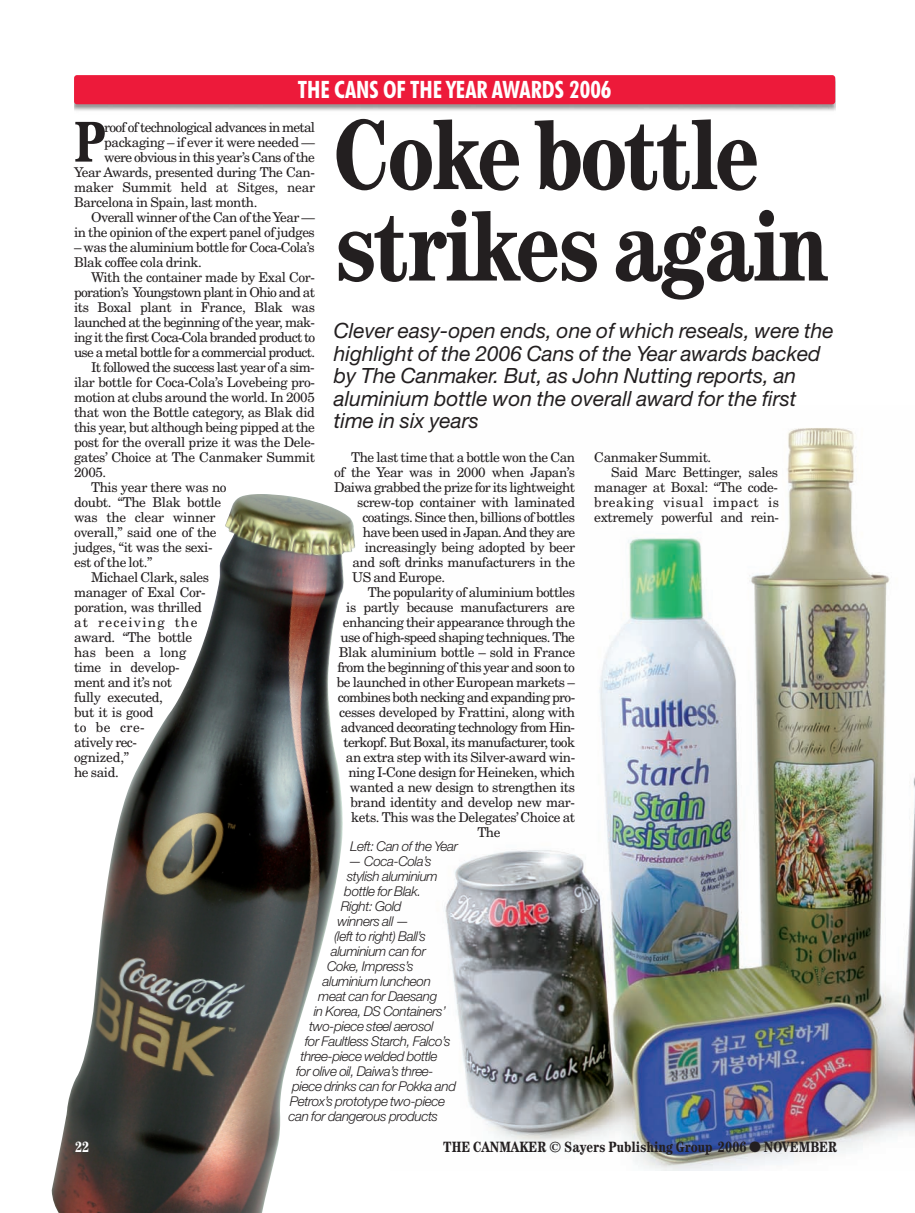
<style>
.page{position:relative;width:915px;height:1213px;background:#fff}
.page>*{position:absolute;margin:0;border:0;box-sizing:border-box;transform-origin:0 0}
.t1{font:700 condensed 100.5px/91.5px "Century IT Cby BT";letter-spacing:-.035em;color:#231f20}
.t2{font:700 condensed 57.9px "Century IT Cby BT";color:#231f20}
.t3{font:700 condensed 24px "Futura BT";color:#fff}
.t4{font:italic 21px/22.5px "Helvetica Neue";color:#231f20}
.t5{font:700 condensed 15px "Century IT Cby BT";color:#231f20}
.t6{font:700 condensed 15px "Century IT Cby BT";color:#fff}
.t7{font:13.5px/15px "New Century Schlbk";letter-spacing:-.03em;color:#231f20}
.t8{font:italic 300 13.5px "Helvetica Neue";letter-spacing:-.03em;color:#231f20}
.t9{font:13.5px "New Century Schlbk";letter-spacing:-.05em;color:#231f20}
.t10{font:13.5px "New Century Schlbk";letter-spacing:-.055em;color:#231f20}
.t11{font:13.5px "New Century Schlbk";letter-spacing:.04em;color:#231f20}
.t12{font:13.5px "New Century Schlbk";letter-spacing:.09em;color:#231f20}
.t13{font:13.5px "New Century Schlbk";color:#231f20}
</style>
<div class="page">
<img style="left:51px;top:75px;width:864px;height:1138px">
<h3 class="t3" style="left:298px;top:79px;width:315px">THE CANS OF THE YEAR AWARDS 2006</h3>
<h2 class="t2" style="left:74px;top:123px;width:33px">P</h2>
<p class="t10" style="left:104px;top:122px;width:212px">roof of technological advances in metal</p>
<p class="t7" style="left:104px;top:136px;width:212px">packaging – if ever it were needed —</p>
<p class="t9" style="left:104px;top:152px;width:212px">were obvious in this year’s Cans of the</p>
<p class="t7" style="left:74px;top:166px;width:242px">Year Awards, presented during The Can-</p>
<p class="t7" style="left:74px;top:181px;width:243px">maker Summit held at Sitges, near</p>
<p class="t7" style="left:74px;top:196px;width:185px">Barcelona in Spain, last month.</p>
<p class="t7" style="left:91px;top:211px;width:225px">Overall winner of the Can of the Year —</p>
<p class="t7" style="left:74px;top:226px;width:242px">in the opinion of the expert panel of judges</p>
<p class="t7" style="left:74px;top:241px;width:242px">– was the aluminium bottle for Coca-Cola’s<br>Blak coffee cola drink.</p>
<p class="t7" style="left:91px;top:271px;width:225px">With the container made by Exal Cor-</p>
<p class="t10" style="left:74px;top:287px;width:242px">poration’s Youngstown plant in Ohio and at</p>
<p class="t7" style="left:74px;top:301px;width:242px">its Boxal plant in France, Blak was</p>
<p class="t9" style="left:74px;top:317px;width:242px">launched at the beginning of the year, mak-</p>
<p class="t10" style="left:74px;top:332px;width:243px">ing it the first Coca-Cola branded product to</p>
<p class="t9" style="left:74px;top:347px;width:243px">use a metal bottle for a commercial product.</p>
<p class="t9" style="left:91px;top:362px;width:225px">It followed the success last year of a sim-</p>
<p class="t7" style="left:74px;top:376px;width:242px">ilar bottle for Coca-Cola’s Lovebeing pro-</p>
<p class="t7" style="left:74px;top:391px;width:242px">motion at clubs around the world. In 2005</p>
<p class="t7" style="left:74px;top:406px;width:242px">that won the Bottle category, as Blak did</p>
<p class="t7" style="left:74px;top:421px;width:242px">this year, but although being pipped at the</p>
<p class="t7" style="left:74px;top:436px;width:242px">post for the overall prize it was the Dele-</p>
<p class="t7" style="left:74px;top:451px;width:242px">gates’ Choice at The Canmaker Summit</p>
<p class="t7" style="left:74px;top:466px;width:34px">2005.</p>
<p class="t7" style="left:91px;top:481px;width:137px">This year there was no</p>
<p class="t7" style="left:74px;top:496px;width:149px">doubt. “The Blak bottle</p>
<p class="t7" style="left:74px;top:511px;width:143px">was the clear winner</p>
<p class="t7" style="left:74px;top:526px;width:144px">overall,” said one of the</p>
<p class="t7" style="left:74px;top:541px;width:140px">judges, “it was the sexi-</p>
<p class="t7" style="left:74px;top:556px;width:80px">est of the lot.”</p>
<p class="t7" style="left:91px;top:571px;width:120px">Michael Clark, sales</p>
<p class="t7" style="left:74px;top:586px;width:133px">manager of Exal Cor-</p>
<p class="t7" style="left:74px;top:601px;width:129px">poration, was thrilled</p>
<p class="t12" style="left:74px;top:617px;width:125px">at receiving the</p>
<p class="t7" style="left:74px;top:631px;width:120px">award. “The bottle</p>
<p class="t13" style="left:74px;top:647px;width:114px">has been a long</p>
<p class="t7" style="left:74px;top:661px;width:107px">time in develop-</p>
<p class="t7" style="left:74px;top:676px;width:100px">ment and it’s not</p>
<p class="t7" style="left:74px;top:691px;width:90px">fully executed,</p>
<p class="t7" style="left:74px;top:706px;width:81px">but it is good</p>
<p class="t7" style="left:74px;top:721px;width:72px">to be cre-</p>
<p class="t7" style="left:74px;top:736px;width:64px">atively rec-</p>
<p class="t7" style="left:74px;top:751px;width:57px">ognized,”</p>
<p class="t7" style="left:74px;top:766px;width:46px">he said.</p>
<h1 class="t1" style="left:334px;top:118px;width:496px">Coke bottle strikes again</h1>
<h3 class="t4" style="left:334px;top:321px;width:502px">Clever easy-open ends, one of which reseals, were the highlight of the 2006 Cans of the Year awards backed by The Canmaker. But, as John Nutting reports, an aluminium bottle won the overall award for the first time in six years</h3>
<p class="t7" style="left:351px;top:451px;width:225px">The last time that a bottle won the Can</p>
<p class="t7" style="left:334px;top:466px;width:242px">of the Year was in 2000 when Japan’s</p>
<p class="t7" style="left:334px;top:481px;width:242px">Daiwa grabbed the prize for its lightweight</p>
<p class="t7" style="left:357px;top:496px;width:219px">screw-top container with laminated</p>
<p class="t7" style="left:362px;top:511px;width:214px">coatings. Since then, billions of bottles</p>
<p class="t10" style="left:363px;top:527px;width:214px">have been used in Japan. And they are</p>
<p class="t7" style="left:365px;top:541px;width:212px">increasingly being adopted by beer</p>
<p class="t7" style="left:352px;top:556px;width:224px">and soft drinks manufacturers in the</p>
<p class="t7" style="left:352px;top:571px;width:95px">US and Europe.</p>
<p class="t7" style="left:368px;top:586px;width:209px">The popularity of aluminium bottles</p>
<p class="t7" style="left:346px;top:601px;width:230px">is partly because manufacturers are</p>
<p class="t7" style="left:343px;top:616px;width:234px">enhancing their appearance through the</p>
<p class="t9" style="left:341px;top:632px;width:236px">use of high-speed shaping techniques. The</p>
<p class="t7" style="left:339px;top:646px;width:238px">Blak aluminium bottle – sold in France</p>
<p class="t7" style="left:337px;top:661px;width:239px">from the beginning of this year and soon to</p>
<p class="t7" style="left:337px;top:676px;width:240px">be launched in other European markets –</p>
<p class="t9" style="left:338px;top:692px;width:239px">combines both necking and expanding pro-</p>
<p class="t7" style="left:339px;top:706px;width:237px">cesses developed by Frattini, along with</p>
<p class="t10" style="left:341px;top:722px;width:236px">advanced decorating technology from Hin-</p>
<p class="t9" style="left:343px;top:737px;width:233px">terkopf. But Boxal, its manufacturer, took</p>
<p class="t7" style="left:346px;top:751px;width:231px">an extra step with its Silver-award win-</p>
<p class="t7" style="left:348px;top:766px;width:228px">ning I-Cone design for Heineken, which</p>
<p class="t7" style="left:350px;top:781px;width:227px">wanted a new design to strengthen its</p>
<p class="t7" style="left:350px;top:796px;width:226px">brand identity and develop new mar-</p>
<p class="t7" style="left:351px;top:811px;width:225px">kets. This was the Delegates’Choice at</p>
<p class="t7" style="left:477px;top:826px;width:25px">The</p>
<p class="t7" style="left:594px;top:451px;width:119px">Canmaker Summit.</p>
<p class="t7" style="left:611px;top:466px;width:168px">Said Marc Bettinger, sales</p>
<p class="t7" style="left:594px;top:481px;width:185px">manager at Boxal: “The code-</p>
<p class="t11" style="left:594px;top:497px;width:186px">breaking visual impact is</p>
<p class="t7" style="left:594px;top:511px;width:186px">extremely powerful and rein-</p>
<p class="t8" style="left:350px;top:841px;width:109px">Left: Can of the Year</p>
<p class="t8" style="left:348px;top:856px;width:85px">— Coca-Cola’s</p>
<p class="t8" style="left:347px;top:871px;width:93px">stylish aluminium</p>
<p class="t8" style="left:344px;top:886px;width:78px">bottle for Blak.</p>
<p class="t8" style="left:341px;top:901px;width:62px">Right: Gold</p>
<p class="t8" style="left:338px;top:916px;width:73px">winners all —</p>
<p class="t8" style="left:334px;top:931px;width:93px">(left to right) Ball’s</p>
<p class="t8" style="left:331px;top:946px;width:97px">aluminium can for</p>
<p class="t8" style="left:327px;top:961px;width:88px">Coke, Impress’s</p>
<p class="t8" style="left:323px;top:976px;width:110px">aluminium luncheon</p>
<p class="t8" style="left:318px;top:991px;width:121px">meat can for Daesang</p>
<p class="t8" style="left:314px;top:1006px;width:134px">in Korea, DS Containers’</p>
<p class="t8" style="left:309px;top:1021px;width:126px">two-piece steel aerosol</p>
<p class="t8" style="left:305px;top:1036px;width:147px">for Faultless Starch, Falco’s</p>
<p class="t8" style="left:300px;top:1051px;width:139px">three-piece welded bottle</p>
<p class="t8" style="left:296px;top:1066px;width:139px">for olive oil, Daiwa’s three-</p>
<p class="t8" style="left:292px;top:1081px;width:165px">piece drinks can for Pokka and</p>
<p class="t8" style="left:290px;top:1096px;width:157px">Petrox’s prototype two-piece</p>
<p class="t8" style="left:288px;top:1111px;width:151px">can for dangerous products</p>
<p class="t6" style="left:76px;top:1142px;width:16px">22</p>
<p class="t5" style="left:443px;top:1142px;width:395px">THE CANMAKER © Sayers Publishing Group 2006 ● NOVEMBER</p>
</div>
